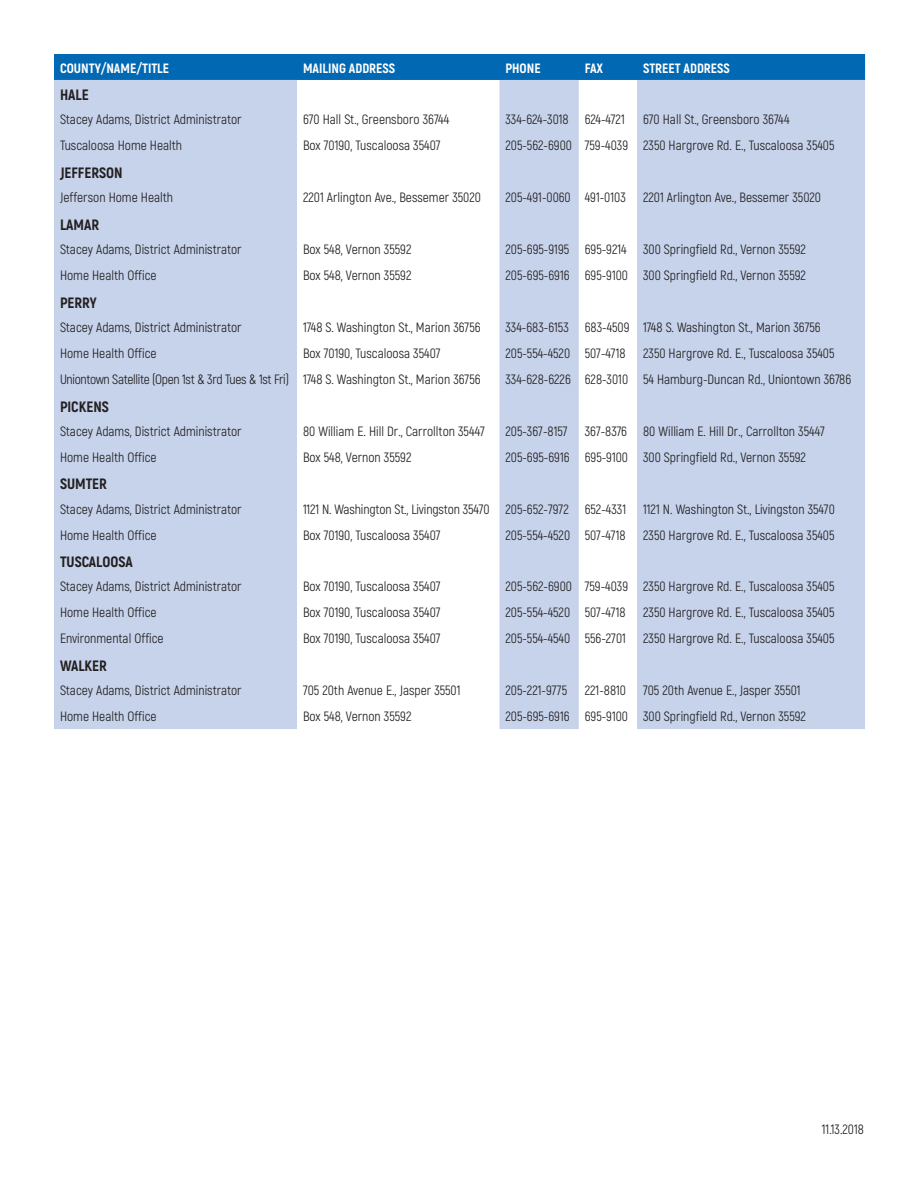
<style>
.page{position:relative;width:918px;height:1188px;background:#fff}
.page>*{position:absolute;margin:0;border:0;box-sizing:border-box;transform-origin:0 0}
.t1{font:800 15px "Akrobat";color:#231f20}
.t2{font:13.5px "Akrobat";color:#231f20}
.t3{font:800 13.5px "Akrobat";color:#fff}
.t4{font:13.5px "Akrobat";letter-spacing:-.025em;color:#231f20}
</style>
<div class="page">
<div style="left:54px;top:54px;width:811px;height:26px;background:#0168b3"></div>
<svg style="left:54px;top:80px;width:811px;height:649px;fill:#c6d3eb"></svg>
<p class="t3" style="left:60px;top:59px;width:111px">COUNTY/NAME/TITLE</p>
<p class="t3" style="left:303px;top:59px;width:94px">MAILING ADDRESS</p>
<p class="t3" style="left:506px;top:59px;width:37px">PHONE</p>
<p class="t3" style="left:585px;top:59px;width:20px">FAX</p>
<p class="t3" style="left:643px;top:59px;width:88px">STREET ADDRESS</p>
<p class="t1" style="left:60px;top:85px;width:30px">HALE</p>
<p class="t2" style="left:60px;top:111px;width:183px">Stacey Adams, District Administrator</p>
<p class="t2" style="left:303px;top:111px;width:148px">670 Hall St., Greensboro 36744</p>
<p class="t2" style="left:506px;top:111px;width:65px">334-624-3018</p>
<p class="t2" style="left:585px;top:111px;width:42px">624-4721</p>
<p class="t2" style="left:643px;top:111px;width:148px">670 Hall St., Greensboro 36744</p>
<p class="t2" style="left:60px;top:137px;width:124px">Tuscaloosa Home Health</p>
<p class="t2" style="left:303px;top:137px;width:139px">Box 70190, Tuscaloosa 35407</p>
<p class="t2" style="left:506px;top:137px;width:68px">205-562-6900</p>
<p class="t2" style="left:585px;top:137px;width:45px">759-4039</p>
<p class="t2" style="left:643px;top:137px;width:193px">2350 Hargrove Rd. E., Tuscaloosa 35405</p>
<p class="t1" style="left:60px;top:163px;width:64px">JEFFERSON</p>
<p class="t2" style="left:60px;top:189px;width:115px">Jefferson Home Health</p>
<p class="t2" style="left:303px;top:189px;width:180px">2201 Arlington Ave., Bessemer 35020</p>
<p class="t2" style="left:506px;top:189px;width:67px">205-491-0060</p>
<p class="t2" style="left:585px;top:189px;width:43px">491-0103</p>
<p class="t2" style="left:643px;top:189px;width:180px">2201 Arlington Ave., Bessemer 35020</p>
<p class="t1" style="left:60px;top:215px;width:41px">LAMAR</p>
<p class="t2" style="left:60px;top:241px;width:183px">Stacey Adams, District Administrator</p>
<p class="t2" style="left:303px;top:241px;width:110px">Box 548, Vernon 35592</p>
<p class="t2" style="left:506px;top:241px;width:65px">205-695-9195</p>
<p class="t2" style="left:585px;top:241px;width:43px">695-9214</p>
<p class="t2" style="left:643px;top:241px;width:164px">300 Springfield Rd., Vernon 35592</p>
<p class="t2" style="left:60px;top:267px;width:98px">Home Health Office</p>
<p class="t2" style="left:303px;top:267px;width:110px">Box 548, Vernon 35592</p>
<p class="t2" style="left:506px;top:267px;width:66px">205-695-6916</p>
<p class="t2" style="left:585px;top:267px;width:45px">695-9100</p>
<p class="t2" style="left:643px;top:267px;width:164px">300 Springfield Rd., Vernon 35592</p>
<p class="t1" style="left:60px;top:293px;width:38px">PERRY</p>
<p class="t2" style="left:60px;top:319px;width:183px">Stacey Adams, District Administrator</p>
<p class="t2" style="left:303px;top:319px;width:179px">1748 S. Washington St., Marion 36756</p>
<p class="t2" style="left:506px;top:319px;width:65px">334-683-6153</p>
<p class="t2" style="left:585px;top:319px;width:46px">683-4509</p>
<p class="t2" style="left:643px;top:319px;width:179px">1748 S. Washington St., Marion 36756</p>
<p class="t2" style="left:60px;top:345px;width:98px">Home Health Office</p>
<p class="t2" style="left:303px;top:345px;width:139px">Box 70190, Tuscaloosa 35407</p>
<p class="t2" style="left:506px;top:345px;width:66px">205-554-4520</p>
<p class="t2" style="left:585px;top:345px;width:42px">507-4718</p>
<p class="t2" style="left:643px;top:345px;width:193px">2350 Hargrove Rd. E., Tuscaloosa 35405</p>
<p class="t4" style="left:60px;top:371px;width:231px">Uniontown Satellite (Open 1st &amp; 3rd Tues &amp; 1st Fri)</p>
<p class="t2" style="left:303px;top:371px;width:179px">1748 S. Washington St., Marion 36756</p>
<p class="t2" style="left:506px;top:371px;width:67px">334-628-6226</p>
<p class="t2" style="left:585px;top:371px;width:45px">628-3010</p>
<p class="t2" style="left:643px;top:371px;width:210px">54 Hamburg-Duncan Rd., Uniontown 36786</p>
<p class="t1" style="left:60px;top:397px;width:50px">PICKENS</p>
<p class="t2" style="left:60px;top:423px;width:183px">Stacey Adams, District Administrator</p>
<p class="t2" style="left:303px;top:423px;width:183px">80 William E. Hill Dr., Carrollton 35447</p>
<p class="t2" style="left:506px;top:423px;width:64px">205-367-8157</p>
<p class="t2" style="left:585px;top:423px;width:44px">367-8376</p>
<p class="t2" style="left:643px;top:423px;width:183px">80 William E. Hill Dr., Carrollton 35447</p>
<p class="t2" style="left:60px;top:449px;width:98px">Home Health Office</p>
<p class="t2" style="left:303px;top:449px;width:110px">Box 548, Vernon 35592</p>
<p class="t2" style="left:506px;top:449px;width:66px">205-695-6916</p>
<p class="t2" style="left:585px;top:449px;width:45px">695-9100</p>
<p class="t2" style="left:643px;top:449px;width:164px">300 Springfield Rd., Vernon 35592</p>
<p class="t1" style="left:60px;top:475px;width:48px">SUMTER</p>
<p class="t2" style="left:60px;top:501px;width:183px">Stacey Adams, District Administrator</p>
<p class="t2" style="left:303px;top:501px;width:188px">1121 N. Washington St., Livingston 35470</p>
<p class="t2" style="left:506px;top:501px;width:65px">205-652-7972</p>
<p class="t2" style="left:585px;top:501px;width:43px">652-4331</p>
<p class="t2" style="left:643px;top:501px;width:193px">1121 N. Washington St., Livingston 35470</p>
<p class="t2" style="left:60px;top:527px;width:98px">Home Health Office</p>
<p class="t2" style="left:303px;top:527px;width:139px">Box 70190, Tuscaloosa 35407</p>
<p class="t2" style="left:506px;top:527px;width:66px">205-554-4520</p>
<p class="t2" style="left:585px;top:527px;width:42px">507-4718</p>
<p class="t2" style="left:643px;top:527px;width:193px">2350 Hargrove Rd. E., Tuscaloosa 35405</p>
<p class="t1" style="left:60px;top:553px;width:74px">TUSCALOOSA</p>
<p class="t2" style="left:60px;top:579px;width:183px">Stacey Adams, District Administrator</p>
<p class="t2" style="left:303px;top:579px;width:139px">Box 70190, Tuscaloosa 35407</p>
<p class="t2" style="left:506px;top:579px;width:68px">205-562-6900</p>
<p class="t2" style="left:585px;top:579px;width:45px">759-4039</p>
<p class="t2" style="left:643px;top:579px;width:193px">2350 Hargrove Rd. E., Tuscaloosa 35405</p>
<p class="t2" style="left:60px;top:605px;width:98px">Home Health Office</p>
<p class="t2" style="left:303px;top:605px;width:139px">Box 70190, Tuscaloosa 35407</p>
<p class="t2" style="left:506px;top:605px;width:66px">205-554-4520</p>
<p class="t2" style="left:585px;top:605px;width:42px">507-4718</p>
<p class="t2" style="left:643px;top:605px;width:193px">2350 Hargrove Rd. E., Tuscaloosa 35405</p>
<p class="t2" style="left:60px;top:631px;width:105px">Environmental Office</p>
<p class="t2" style="left:303px;top:631px;width:139px">Box 70190, Tuscaloosa 35407</p>
<p class="t2" style="left:506px;top:631px;width:66px">205-554-4540</p>
<p class="t2" style="left:585px;top:631px;width:43px">556-2701</p>
<p class="t2" style="left:643px;top:631px;width:193px">2350 Hargrove Rd. E., Tuscaloosa 35405</p>
<p class="t1" style="left:60px;top:656px;width:48px">WALKER</p>
<p class="t2" style="left:60px;top:683px;width:183px">Stacey Adams, District Administrator</p>
<p class="t2" style="left:303px;top:683px;width:159px">705 20th Avenue E., Jasper 35501</p>
<p class="t2" style="left:506px;top:683px;width:63px">205-221-9775</p>
<p class="t2" style="left:585px;top:683px;width:43px">221-8810</p>
<p class="t2" style="left:643px;top:683px;width:159px">705 20th Avenue E., Jasper 35501</p>
<p class="t2" style="left:60px;top:709px;width:98px">Home Health Office</p>
<p class="t2" style="left:303px;top:709px;width:110px">Box 548, Vernon 35592</p>
<p class="t2" style="left:506px;top:709px;width:66px">205-695-6916</p>
<p class="t2" style="left:585px;top:709px;width:45px">695-9100</p>
<p class="t2" style="left:643px;top:709px;width:164px">300 Springfield Rd., Vernon 35592</p>
<p class="t2" style="left:822px;top:1121px;width:44px">11.13.2018</p>
</div>
